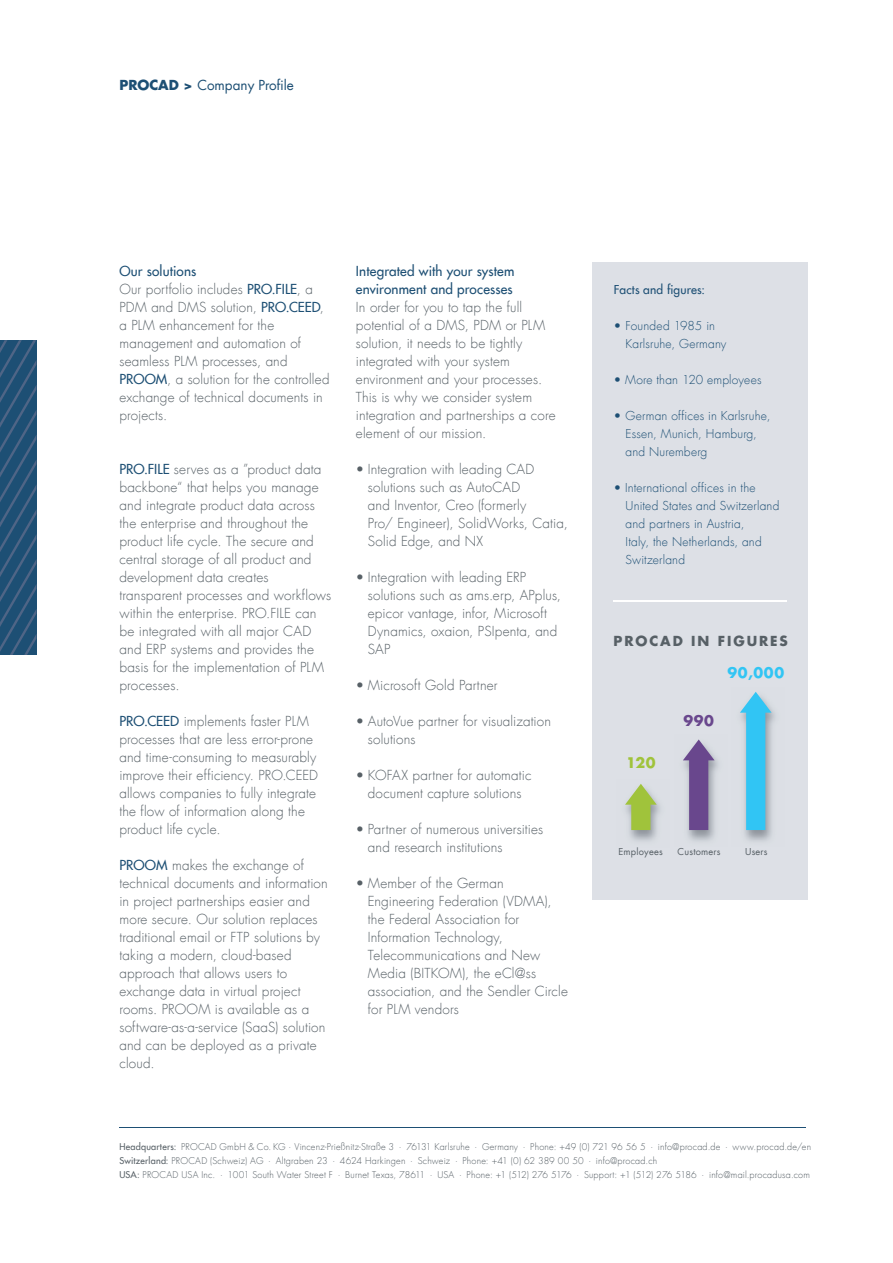
<style>
.page{position:relative;width:893px;height:1263px;background:#fff}
.page>*{position:absolute;margin:0;border:0;box-sizing:border-box;transform-origin:0 0}
.t1{font:700 14.25px "Futura Com";color:#31c5f4}
.t2{font:700 14.25px "Futura Com";color:#a0c33b}
.t3{font:700 14.25px "Futura Com";color:#69478d}
.t4{font:300 13.5px/18px "Futura Com";letter-spacing:.01em;color:#576066}
.t5{font:500 13.5px/18px "Futura Com";letter-spacing:.01em;color:#1d4f74}
.t6{font:13.5px "Futura Com";color:#1d4f74}
.t7{font:700 13.5px "Futura Com";letter-spacing:.14em;color:#576066}
.t8{font:300 12px/18px "Futura Com";letter-spacing:.015em;color:#1d4f74}
.t9{font:500 12px "Futura Com";letter-spacing:.015em;color:#1d4f74}
.t10{font:9.3px "Futura Com";letter-spacing:.02em;color:#576066}
.t11{font:300 9.15px/13.6px "Futura Com";letter-spacing:.02em;color:#576066}
.s1{font-weight:700}
.s2{font-weight:500;color:#1d4f74}
.s3{font-weight:500}
</style>
<div class="page">
<div style="left:592px;top:585px;width:216px;height:314px;background:#dde0e6"></div>
<div style="left:592px;top:263px;width:216px;height:342px;background:#dde0e6"></div>
<hr style="left:119px;top:1127px;width:687px;height:1px;background:#1d4f74">
<svg style="left:0;top:340px;width:36px;height:315px;background:#265377"></svg>
<img style="left:629px;top:801px;width:32px;height:40px">
<svg style="left:625px;top:784px;width:32px;height:46px"></svg>
<img style="left:687px;top:757px;width:32px;height:84px">
<svg style="left:683px;top:739px;width:32px;height:91px"></svg>
<img style="left:744px;top:709px;width:32px;height:133px">
<svg style="left:740px;top:692px;width:32px;height:138px"></svg>
<hr style="left:613px;top:600px;width:174px;height:1px;background:#fff">
<p class="t6" style="left:119px;top:76px;width:176px"><span class="s1">PROCAD &gt;</span> Company Profile</p>
<p class="t4" style="left:119px;top:262px;width:212px"><span class="s2">Our solutions<br></span>Our portfolio includes <span class="s2">PRO.FILE</span>, a<br>PDM and DMS solution, <span class="s2">PRO.CEED</span>, a PLM enhancement for the management and automation of seamless PLM processes, and<br><span class="s2">PROOM</span>, a solution for the controlled exchange of technical documents in projects.</p>
<p class="t4" style="left:119px;top:460px;width:213px"><span class="s2">PRO.FILE</span> serves as a ”product data backbone“ that helps you manage and integrate product data across the enterprise and throughout the product life cycle. The secure and central storage of all product and development data creates transparent processes and workflows within the enterprise. PRO.FILE can be integrated with all major CAD and ERP systems and provides the basis for the implementation of PLM processes.</p>
<p class="t4" style="left:119px;top:712px;width:200px"><span class="s2">PRO.CEED</span> implements faster PLM processes that are less error-prone and time-consuming to measurably improve their efficiency. PRO.CEED allows companies to fully integrate the flow of information along the product life cycle.</p>
<p class="t4" style="left:119px;top:856px;width:210px"><span class="s2">PROOM</span> makes the exchange of technical documents and information in project partnerships easier and more secure. Our solution replaces traditional email or FTP solutions by taking a modern, cloud-based approach that allows users to exchange data in virtual project rooms. PROOM is available as a software-as-a-service (SaaS) solution and can be deployed as a private cloud.</p>
<p class="t5" style="left:356px;top:261px;width:160px">Integrated with your system environment and processes</p>
<p class="t4" style="left:356px;top:298px;width:201px">In order for you to tap the full potential of a DMS, PDM or PLM solution, it needs to be tightly integrated with your system environment and your processes.<br>This is why we consider system integration and partnerships a core element of our mission.</p>
<p class="t4" style="left:368px;top:460px;width:201px;text-indent:-12px">• Integration with leading CAD solutions such as AutoCAD<br>and Inventor, Creo (formerly<br>Pro/ Engineer), SolidWorks, Catia,<br>Solid Edge, and NX</p>
<p class="t4" style="left:368px;top:568px;width:195px;text-indent:-12px">• Integration with leading ERP solutions such as ams.erp, APplus, epicor vantage, infor, Microsoft<br>Dynamics, oxaion, PSIpenta, and<br>SAP</p>
<p class="t4" style="left:356px;top:676px;width:143px">• Microsoft Gold Partner</p>
<p class="t4" style="left:368px;top:712px;width:185px;text-indent:-12px">• AutoVue partner for visualization solutions</p>
<p class="t4" style="left:356px;top:766px;width:177px;text-align:center">• KOFAX partner for automatic document capture solutions</p>
<p class="t4" style="left:368px;top:820px;width:177px;text-indent:-12px">• Partner of numerous universities and research institutions</p>
<p class="t4" style="left:368px;top:874px;width:202px;text-indent:-12px">• Member of the German<br>Engineering Federation (VDMA), the Federal Association for<br>Information Technology,<br>Telecommunications and New<br>Media (BITKOM), the eCl@ss association, and the Sendler Circle for PLM vendors</p>
<p class="t9" style="left:614px;top:281px;width:93px">Facts and figures:</p>
<p class="t8" style="left:626px;top:317px;width:102px;text-indent:-12px">• Founded 1985 in<br>Karlsruhe, Germany</p>
<p class="t8" style="left:614px;top:371px;width:149px">• More than 120 employees</p>
<p class="t8" style="left:626px;top:407px;width:146px;text-indent:-12px">• German offices in Karlsruhe,<br>Essen, Munich, Hamburg, and Nuremberg</p>
<p class="t8" style="left:626px;top:479px;width:155px;text-indent:-12px">• International offices in the<br>United States and Switzerland and partners in Austria,<br>Italy, the Netherlands, and<br>Switzerland</p>
<p class="t7" style="left:614px;top:631px;width:176px">PROCAD IN FIGURES</p>
<p class="t2" style="left:626px;top:751px;width:31px">120</p>
<p class="t1" style="left:727px;top:661px;width:58px">90,000</p>
<p class="t3" style="left:683px;top:710px;width:32px">990</p>
<p class="t10" style="left:618px;top:845px;width:46px">Employees</p>
<p class="t10" style="left:678px;top:845px;width:44px">Customers</p>
<p class="t10" style="left:745px;top:845px;width:24px">Users</p>
<p class="t11" style="left:119px;top:1140px;width:693px"><span class="s3">Headquarters:</span> PROCAD GmbH &amp; Co. KG · Vincenz-Prießnitz-Straße 3 · 76131 Karlsruhe · Germany · Phone: +49 (0) 721 96 56 5 · info@procad.de · www.procad.de/en<br><span class="s3">Switzerland:</span> PROCAD (Schweiz) AG · Altgraben 23 · 4624 Harkingen · Schweiz · Phone: +41 (0) 62 389 00 50 · info@procad.ch<br><span class="s3">USA:</span> PROCAD USA Inc. · 1001 South Water Street F · Burnet Texas, 78611 · USA · Phone: +1 (512) 276 5176 · Support: +1 (512) 276 5186 · info@mail.procadusa.com</p>
</div>
